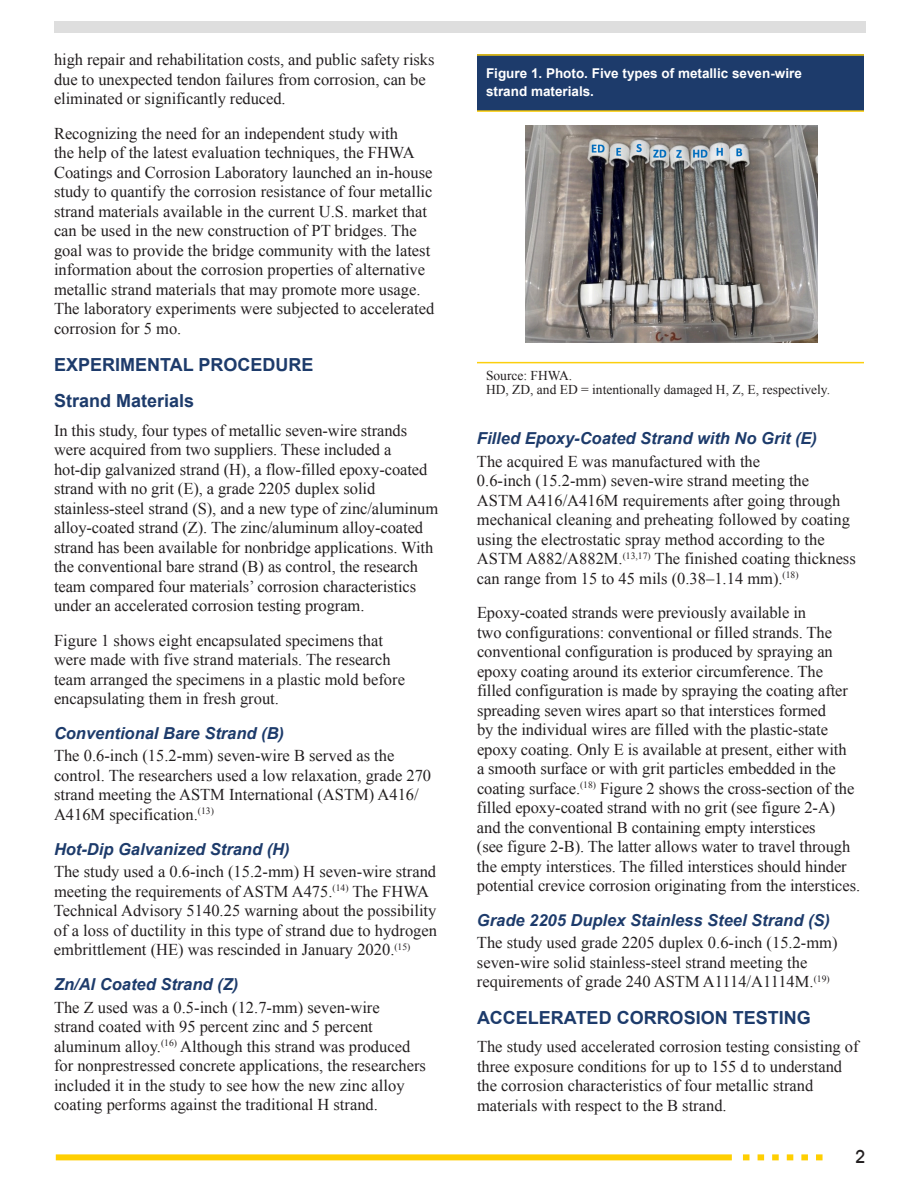
<style>
.page{position:relative;width:918px;height:1188px;background:#fff}
.page>*{position:absolute;margin:0;border:0;box-sizing:border-box;transform-origin:0 0}
.t1{font:700 18px "Arial";color:#1d3b6b}
.t2{font:500 18px "Avant Garde IT Cby BT";color:#231f20}
.t3{font:16.5px/19.5px "Times New Roman";color:#231f20}
.t4{font:italic 700 16.5px "Arial";color:#1d3b6b}
.t5{font:13.5px "Times New Roman";color:#231f20}
.t6{font:700 13.5px/18px "Arial";color:#fff}
</style>
<div class="page">
<div style="left:54px;top:21px;width:812px;height:12px;background:#dedede"></div>
<svg style="left:743px;top:1154px;width:80px;height:6px"></svg>
<div style="left:56px;top:1154px;width:676px;height:6px;background:#ffcf01"></div>
<div style="left:477px;top:54px;width:387px;height:57px;background:#1d3b6b"></div>
<hr style="left:477px;top:110px;width:387px;height:2px;background:#fccf0e">
<hr style="left:477px;top:54px;width:387px;height:2px;background:#fccf0e">
<hr style="left:477px;top:362px;width:387px;height:1px;background:#fccf0e">
<img style="left:525px;top:125px;width:293px;height:218px">
<p class="t3" style="left:54px;top:50px;width:382px">high repair and rehabilitation costs, and public safety risks due to unexpected tendon failures from corrosion, can be eliminated or significantly reduced.</p>
<p class="t3" style="left:54px;top:123px;width:382px">Recognizing the need for an independent study with<br>the help of the latest evaluation techniques, the FHWA Coatings and Corrosion Laboratory launched an in-house study to quantify the corrosion resistance of four metallic strand materials available in the current U.S. market that can be used in the new construction of PT bridges. The goal was to provide the bridge community with the latest information about the corrosion properties of alternative metallic strand materials that may promote more usage.<br>The laboratory experiments were subjected to accelerated corrosion for 5 mo.</p>
<h1 class="t1" style="left:54px;top:352px;width:261px">EXPERIMENTAL PROCEDURE</h1>
<h2 class="t1" style="left:54px;top:389px;width:142px">Strand Materials</h2>
<p class="t3" style="left:54px;top:420px;width:386px">In this study, four types of metallic seven-wire strands were acquired from two suppliers. These included a hot-dip galvanized strand (H), a flow-filled epoxy-coated strand with no grit (E), a grade 2205 duplex solid stainless-steel strand (S), and a new type of zinc/aluminum alloy-coated strand (Z). The zinc/aluminum alloy-coated strand has been available for nonbridge applications. With the conventional bare strand (B) as control, the research team compared four materials’ corrosion characteristics under an accelerated corrosion testing program.</p>
<p class="t3" style="left:54px;top:630px;width:353px">Figure 1 shows eight encapsulated specimens that were made with five strand materials. The research team arranged the specimens in a plastic mold before encapsulating them in fresh grout.</p>
<h3 class="t4" style="left:54px;top:722px;width:232px">Conventional Bare Strand (B)</h3>
<p class="t3" style="left:54px;top:746px;width:379px">The 0.6-inch (15.2-mm) seven-wire B served as the control. The researchers used a low relaxation, grade 270 strand meeting the ASTM International (ASTM) A416/ A416M specification.<sup>(13)</sup></p>
<h3 class="t4" style="left:54px;top:838px;width:237px">Hot-Dip Galvanized Strand (H)</h3>
<p class="t3" style="left:54px;top:862px;width:385px">The study used a 0.6-inch (15.2-mm) H seven-wire strand meeting the requirements of ASTM A475.<sup>(14)</sup> The FHWA Technical Advisory 5140.25 warning about the possibility of a loss of ductility in this type of strand due to hydrogen embrittlement (HE) was rescinded in January 2020.<sup>(15)</sup></p>
<h3 class="t4" style="left:54px;top:974px;width:186px">Zn/Al Coated Strand (Z)</h3>
<p class="t3" style="left:54px;top:997px;width:374px">The Z used was a 0.5-inch (12.7-mm) seven-wire<br>strand coated with 95 percent zinc and 5 percent aluminum alloy.<sup>(16)</sup> Although this strand was produced for nonprestressed concrete applications, the researchers included it in the study to see how the new zinc alloy coating performs against the traditional H strand.</p>
<p class="t6" style="left:486px;top:65px;width:317px">Figure 1. Photo. Five types of metallic seven-wire strand materials.</p>
<p class="t5" style="left:486px;top:366px;width:88px">Source: FHWA.</p>
<p class="t5" style="left:486px;top:381px;width:346px">HD, ZD, and ED = intentionally damaged H, Z, E, respectively.</p>
<h3 class="t4" style="left:477px;top:428px;width:342px">Filled Epoxy-Coated Strand with No Grit (E)</h3>
<p class="t3" style="left:477px;top:451px;width:380px">The acquired E was manufactured with the<br>0.6-inch (15.2-mm) seven-wire strand meeting the ASTM A416/A416M requirements after going through mechanical cleaning and preheating followed by coating using the electrostatic spray method according to the ASTM A882/A882M.<sup>(13,17)</sup> The finished coating thickness can range from 15 to 45 mils (0.38–1.14 mm).<sup>(18)</sup></p>
<p class="t3" style="left:477px;top:602px;width:385px">Epoxy-coated strands were previously available in<br>two configurations: conventional or filled strands. The conventional configuration is produced by spraying an epoxy coating around its exterior circumference. The filled configuration is made by spraying the coating after spreading seven wires apart so that interstices formed<br>by the individual wires are filled with the plastic-state epoxy coating. Only E is available at present, either with<br>a smooth surface or with grit particles embedded in the coating surface.<sup>(18)</sup> Figure 2 shows the cross-section of the filled epoxy-coated strand with no grit (see figure 2-A) and the conventional B containing empty interstices<br>(see figure 2-B). The latter allows water to travel through the empty interstices. The filled interstices should hinder potential crevice corrosion originating from the interstices.</p>
<h3 class="t4" style="left:477px;top:909px;width:355px">Grade 2205 Duplex Stainless Steel Strand (S)</h3>
<p class="t3" style="left:477px;top:933px;width:362px">The study used grade 2205 duplex 0.6-inch (15.2-mm) seven-wire solid stainless-steel strand meeting the requirements of grade 240 ASTM A1114/A1114M.<sup>(19)</sup></p>
<h1 class="t1" style="left:477px;top:1006px;width:335px">ACCELERATED CORROSION TESTING</h1>
<p class="t3" style="left:477px;top:1037px;width:383px">The study used accelerated corrosion testing consisting of three exposure conditions for up to 155 d to understand the corrosion characteristics of four metallic strand materials with respect to the B strand.</p>
<p class="t2" style="left:855px;top:1146px;width:12px">2</p>
</div>
